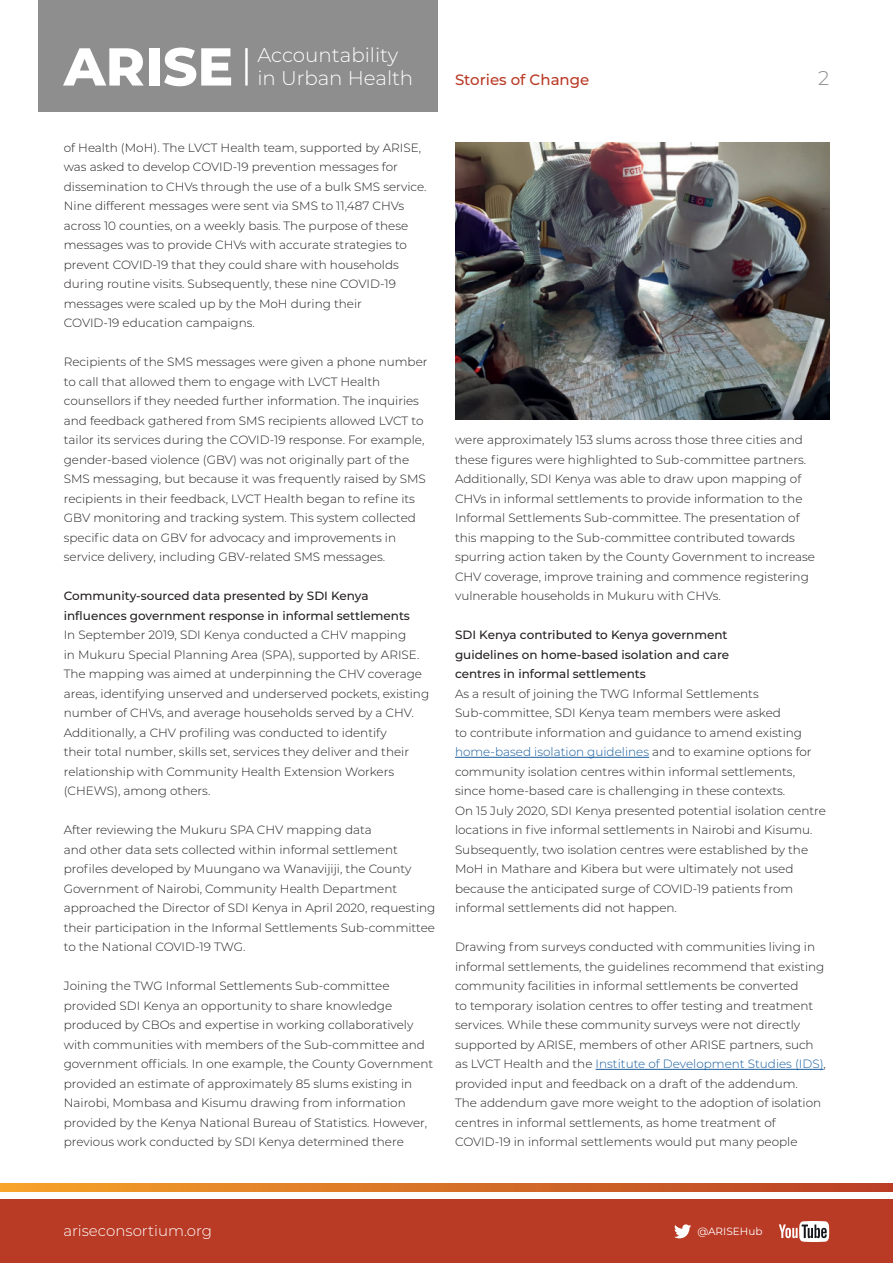
<style>
.page{position:relative;width:893px;height:1263px;background:#fff}
.page>*{position:absolute;margin:0;border:0;box-sizing:border-box;transform-origin:0 0}
.t1{font:800 53.25px "Montserrat";color:#fff}
.t2{font:300 19.8px/23.5px "Montserrat";color:#fff}
.t3{font:300 19.8px "Montserrat";color:#8e8e8f}
.t4{font:300 15px "Montserrat";color:#fff}
.t5{font:500 15px "Montserrat";color:#b93a25}
.t6{font:300 12px/19.5px "Montserrat";color:#231f20}
.t7{font:500 12px/19.5px "Montserrat";color:#231f20}
.t8{font:10.5px "Montserrat";color:#fff}
.s1{color:#175d9e}
</style>
<div class="page">
<div style="left:0;top:1199px;width:893px;height:64px;background:#b93a25"></div>
<svg style="left:0;top:1183px;width:893px;height:9px;background:#d77027"></svg>
<svg style="left:779px;top:1221px;width:50px;height:21px"></svg>
<svg style="left:674px;top:1224px;width:17px;height:14px"></svg>
<div style="left:38px;top:0;width:400px;height:112px;background:#8e8e8f"></div>
<hr style="left:245px;top:48px;width:3px;height:38px;background:#fff">
<hr style="left:455px;top:757px;width:194px;height:1px;background:#175d9e">
<hr style="left:596px;top:1069px;width:228px;height:1px;background:#175d9e">
<img style="left:455px;top:142px;width:374px;height:278px">
<h1 class="t1" style="left:64px;top:28px;width:171px">ARISE</h1>
<h2 class="t2" style="left:257px;top:42px;width:157px">Accountability in Urban Health</h2>
<p class="t5" style="left:455px;top:69px;width:136px">Stories of Change</p>
<h2 class="t3" style="left:818px;top:64px;width:13px">2</h2>
<p class="t6" style="left:64px;top:137px;width:364px">of Health (MoH). The LVCT Health team, supported by ARISE, was asked to develop COVID-19 prevention messages for dissemination to CHVs through the use of a bulk SMS service.<br>Nine different messages were sent via SMS to 11,487 CHVs across 10 counties, on a weekly basis. The purpose of these messages was to provide CHVs with accurate strategies to prevent COVID-19 that they could share with households during routine visits. Subsequently, these nine COVID-19 messages were scaled up by the MoH during their<br>COVID-19 education campaigns.</p>
<p class="t6" style="left:64px;top:352px;width:365px">Recipients of the SMS messages were given a phone number to call that allowed them to engage with LVCT Health counsellors if they needed further information. The inquiries and feedback gathered from SMS recipients allowed LVCT to tailor its services during the COVID-19 response. For example, gender-based violence (GBV) was not originally part of the SMS messaging, but because it was frequently raised by SMS recipients in their feedback, LVCT Health began to refine its GBV monitoring and tracking system. This system collected specific data on GBV for advocacy and improvements in service delivery, including GBV-related SMS messages.</p>
<p class="t7" style="left:64px;top:586px;width:348px">Community-sourced data presented by SDI Kenya influences government response in informal settlements</p>
<p class="t6" style="left:64px;top:625px;width:367px">In September 2019, SDI Kenya conducted a CHV mapping<br>in Mukuru Special Planning Area (SPA), supported by ARISE.<br>The mapping was aimed at underpinning the CHV coverage areas, identifying unserved and underserved pockets, existing number of CHVs, and average households served by a CHV.<br>Additionally, a CHV profiling was conducted to identify<br>their total number, skills set, services they deliver and their relationship with Community Health Extension Workers (CHEWS), among others.</p>
<p class="t6" style="left:64px;top:820px;width:373px">After reviewing the Mukuru SPA CHV mapping data<br>and other data sets collected within informal settlement profiles developed by Muungano wa Wanavijiji, the County Government of Nairobi, Community Health Department approached the Director of SDI Kenya in April 2020, requesting their participation in the Informal Settlements Sub-committee to the National COVID-19 TWG.</p>
<p class="t6" style="left:64px;top:976px;width:371px">Joining the TWG Informal Settlements Sub-committee provided SDI Kenya an opportunity to share knowledge produced by CBOs and expertise in working collaboratively with communities with members of the Sub-committee and government officials. In one example, the County Government provided an estimate of approximately 85 slums existing in Nairobi, Mombasa and Kisumu drawing from information provided by the Kenya National Bureau of Statistics. However, previous work conducted by SDI Kenya determined there</p>
<p class="t6" style="left:455px;top:430px;width:361px">were approximately 153 slums across those three cities and these figures were highlighted to Sub-committee partners.<br>Additionally, SDI Kenya was able to draw upon mapping of CHVs in informal settlements to provide information to the Informal Settlements Sub-committee. The presentation of this mapping to the Sub-committee contributed towards spurring action taken by the County Government to increase CHV coverage, improve training and commence registering vulnerable households in Mukuru with CHVs.</p>
<p class="t7" style="left:455px;top:625px;width:276px">SDI Kenya contributed to Kenya government guidelines on home-based isolation and care centres in informal settlements</p>
<p class="t6" style="left:455px;top:683px;width:372px">As a result of joining the TWG Informal Settlements Sub-committee, SDI Kenya team members were asked<br>to contribute information and guidance to amend existing <span class="s1">home-based isolation guidelines</span> and to examine options for community isolation centres within informal settlements, since home-based care is challenging in these contexts.<br>On 15 July 2020, SDI Kenya presented potential isolation centre locations in five informal settlements in Nairobi and Kisumu.<br>Subsequently, two isolation centres were established by the MoH in Mathare and Kibera but were ultimately not used because the anticipated surge of COVID-19 patients from informal settlements did not happen.</p>
<p class="t6" style="left:455px;top:937px;width:372px">Drawing from surveys conducted with communities living in informal settlements, the guidelines recommend that existing community facilities in informal settlements be converted<br>to temporary isolation centres to offer testing and treatment services. While these community surveys were not directly supported by ARISE, members of other ARISE partners, such as LVCT Health and the <span class="s1">Institute of Development Studies (IDS)</span>, provided input and feedback on a draft of the addendum.<br>The addendum gave more weight to the adoption of isolation centres in informal settlements, as home treatment of COVID-19 in informal settlements would put many people</p>
<p class="t4" style="left:63px;top:1220px;width:150px">ariseconsortium.org</p>
<p class="t8" style="left:697px;top:1223px;width:67px">@ARISEHub</p>
</div>
